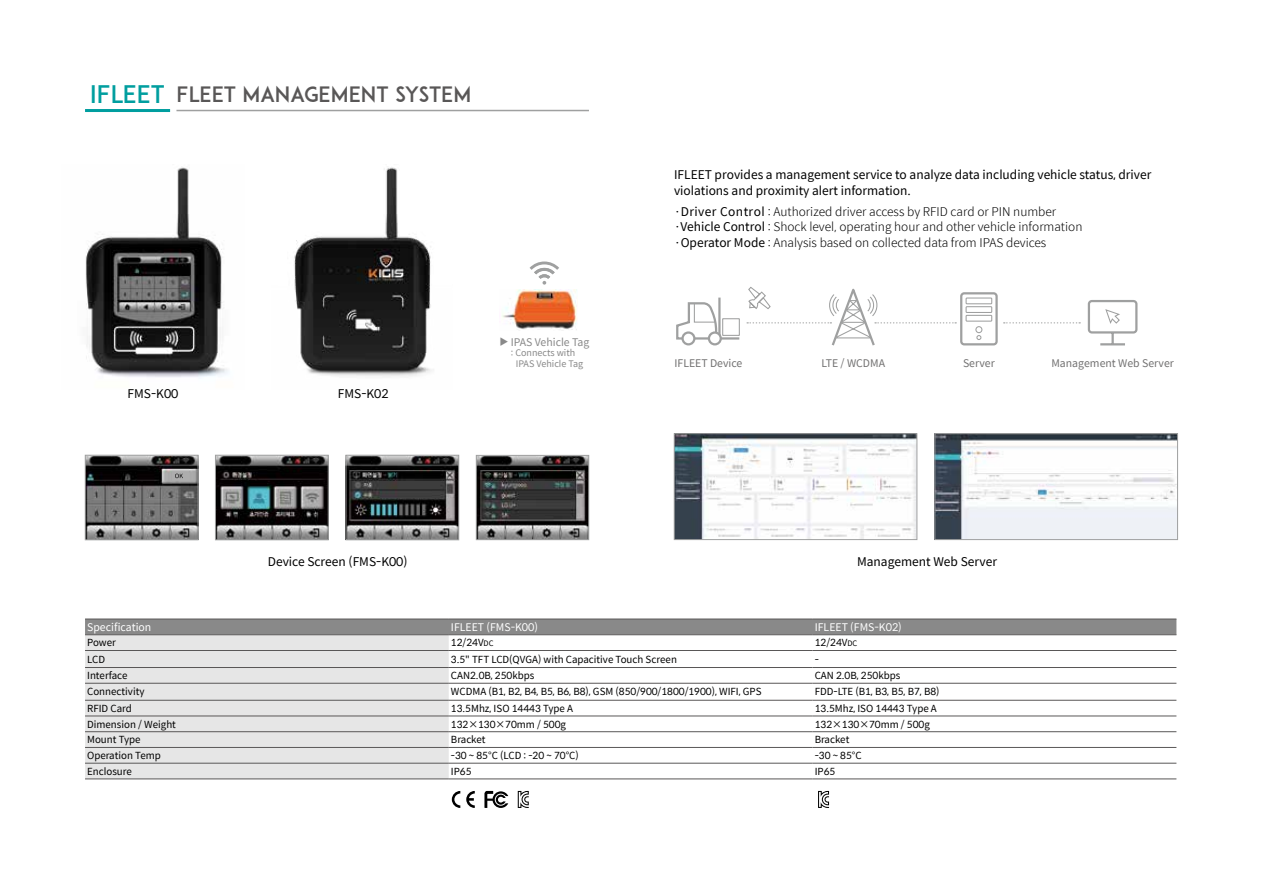
<style>
.page{position:relative;width:1263px;height:893px;background:#fff}
.page>*{position:absolute;margin:0;border:0;box-sizing:border-box;transform-origin:0 0}
.t1{font:21px "ADAM.CGPRO";color:#595757}
.t2{font:300 12px/15.8px "Spoqa Han Sans";color:#000}
.t3{font:12px/16.5px "Spoqa Han Sans";color:#000}
.t4{font:10.5px "Spoqa Han Sans";color:#727171}
.t5{font:10.5px "Spoqa Han Sans";color:#fff}
.t6{font:10.5px "Spoqa Han Sans";color:#898989}
.t7{font:9.75px "Spoqa Han Sans";color:#000}
.t8{font:9px/10.5px "Spoqa Han Sans";color:#898989}
.s1{font-size:24px;color:#009e9f}
.s2{font-size:9px}
.s3{font-weight:400}
.s4{font-size:7.5px}
</style>
<div class="page">
<div style="left:85px;top:620px;width:1091px;height:14px;background:#898989"></div>
<div style="left:85px;top:635px;width:364px;height:143px;background:#e6e6e6"></div>
<svg style="left:449px;top:635px;width:727px;height:128px"></svg>
<hr style="left:85px;top:778px;width:364px;height:1px;background:#595757">
<hr style="left:449px;top:778px;width:364px;height:1px;background:#595757">
<hr style="left:813px;top:778px;width:363px;height:1px;background:#595757">
<hr style="left:85px;top:650px;width:364px;height:1px;background:#595757">
<hr style="left:85px;top:667px;width:364px;height:1px;background:#595757">
<hr style="left:85px;top:683px;width:364px;height:1px;background:#595757">
<hr style="left:85px;top:700px;width:364px;height:1px;background:#595757">
<hr style="left:85px;top:716px;width:364px;height:1px;background:#595757">
<hr style="left:85px;top:731px;width:364px;height:1px;background:#595757">
<hr style="left:85px;top:747px;width:364px;height:1px;background:#595757">
<hr style="left:85px;top:763px;width:364px;height:1px;background:#595757">
<hr style="left:449px;top:650px;width:364px;height:1px;background:#595757">
<hr style="left:813px;top:650px;width:363px;height:1px;background:#595757">
<hr style="left:449px;top:667px;width:364px;height:1px;background:#595757">
<hr style="left:813px;top:667px;width:363px;height:1px;background:#595757">
<hr style="left:449px;top:683px;width:364px;height:1px;background:#595757">
<hr style="left:813px;top:683px;width:363px;height:1px;background:#595757">
<hr style="left:449px;top:700px;width:364px;height:1px;background:#595757">
<hr style="left:813px;top:700px;width:363px;height:1px;background:#595757">
<hr style="left:449px;top:716px;width:364px;height:1px;background:#595757">
<hr style="left:813px;top:716px;width:363px;height:1px;background:#595757">
<hr style="left:449px;top:731px;width:364px;height:1px;background:#595757">
<hr style="left:813px;top:731px;width:363px;height:1px;background:#595757">
<hr style="left:449px;top:747px;width:364px;height:1px;background:#595757">
<hr style="left:813px;top:747px;width:363px;height:1px;background:#595757">
<hr style="left:449px;top:763px;width:364px;height:1px;background:#595757">
<hr style="left:813px;top:763px;width:363px;height:1px;background:#595757">
<hr style="left:85px;top:619px;width:364px;height:1px;background:#595757">
<hr style="left:449px;top:619px;width:364px;height:1px;background:#595757">
<hr style="left:813px;top:619px;width:363px;height:1px;background:#595757">
<hr style="left:85px;top:634px;width:364px;height:1px;background:#595757">
<hr style="left:449px;top:634px;width:364px;height:1px;background:#595757">
<hr style="left:813px;top:634px;width:363px;height:1px;background:#595757">
<svg style="left:518px;top:791px;width:11px;height:17px"></svg>
<svg style="left:452px;top:791px;width:8px;height:17px"></svg>
<svg style="left:466px;top:791px;width:9px;height:17px"></svg>
<svg style="left:484px;top:791px;width:24px;height:17px"></svg>
<svg style="left:818px;top:791px;width:11px;height:17px"></svg>
<hr style="left:85px;top:109px;width:85px;height:3px;background:#009e9f">
<hr style="left:176px;top:110px;width:413px;height:1px;background:#9fa0a0">
<img style="left:85px;top:167px;width:143px;height:210px">
<img style="left:294px;top:167px;width:138px;height:210px">
<img style="left:676px;top:435px;width:239px;height:103px">
<div style="left:674px;top:433px;width:243px;height:107px;border:1px solid #9fa0a0"></div>
<img style="left:937px;top:435px;width:239px;height:103px">
<div style="left:935px;top:433px;width:243px;height:107px;border:1px solid #9fa0a0"></div>
<img style="left:502px;top:290px;width:75px;height:40px">
<svg style="left:530px;top:261px;width:29px;height:24px"></svg>
<img style="left:217px;top:457px;width:109px;height:81px">
<div style="left:215px;top:455px;width:113px;height:85px;border:1px solid #9fa0a0"></div>
<img style="left:348px;top:457px;width:109px;height:81px">
<div style="left:346px;top:455px;width:113px;height:85px;border:1px solid #9fa0a0"></div>
<img style="left:478px;top:457px;width:109px;height:81px">
<div style="left:476px;top:455px;width:113px;height:85px;border:1px solid #9fa0a0"></div>
<img style="left:87px;top:457px;width:109px;height:81px">
<div style="left:85px;top:455px;width:113px;height:85px;border:1px solid #9fa0a0"></div>
<svg style="left:175px;top:474px;width:8px;height:4px"></svg>
<svg style="left:1004px;top:322px;width:76px;height:2px"></svg>
<div style="left:681px;top:331px;width:14px;height:14px;border:2px solid #9fa0a0;border-radius:50%"></div>
<div style="left:708px;top:331px;width:14px;height:14px;border:2px solid #9fa0a0;border-radius:50%"></div>
<svg style="left:676px;top:297px;width:64px;height:44px"></svg>
<div style="left:960px;top:292px;width:38px;height:53px;border:2px solid #9fa0a0;border-radius:3px"></div>
<svg style="left:965px;top:297px;width:28px;height:43px"></svg>
<svg style="left:1087px;top:300px;width:51px;height:46px"></svg>
<svg style="left:747px;top:287px;width:209px;height:59px"></svg>
<h1 class="t1" style="left:90px;top:81px;width:383px"><span class="s1">IFLEET</span> FLEET MANAGEMENT SYSTEM</h1>
<p class="t3" style="left:128px;top:385px;width:52px">FMS-K00</p>
<p class="t3" style="left:338px;top:385px;width:52px">FMS-K02</p>
<p class="t6" style="left:500px;top:336px;width:91px"><span class="s2">▶</span> IPAS Vehicle Tag</p>
<p class="t8" style="left:516px;top:348px;width:69px;text-indent:-5px">: Connects with<br>IPAS Vehicle Tag</p>
<p class="t3" style="left:674px;top:166px;width:479px">IFLEET provides a management service to analyze data including vehicle status, driver violations and proximity alert information.</p>
<p class="t2" style="left:674px;top:204px;width:410px"><span class="s3">·Driver Control</span> : Authorized driver access by RFID card or PIN number <span class="s3">·Vehicle Control</span> : Shock level, operating hour and other vehicle information <span class="s3">·Operator Mode</span> : Analysis based on collected data from IPAS devices</p>
<p class="t4" style="left:674px;top:357px;width:69px">IFLEET Device</p>
<p class="t4" style="left:821px;top:357px;width:65px">LTE / WCDMA</p>
<p class="t4" style="left:963px;top:357px;width:33px">Server</p>
<p class="t4" style="left:1051px;top:357px;width:124px">Management Web Server</p>
<p class="t3" style="left:268px;top:553px;width:141px">Device Screen (FMS-K00)</p>
<p class="t3" style="left:857px;top:553px;width:141px">Management Web Server</p>
<p class="t5" style="left:87px;top:621px;width:66px">Specification</p>
<p class="t5" style="left:451px;top:621px;width:89px">IFLEET (FMS-K00)</p>
<p class="t5" style="left:815px;top:621px;width:89px">IFLEET (FMS-K02)</p>
<p class="t7" style="left:87px;top:637px;width:30px">Power</p>
<p class="t7" style="left:451px;top:637px;width:44px">12/24V<span class="s4">DC</span></p>
<p class="t7" style="left:815px;top:637px;width:44px">12/24V<span class="s4">DC</span></p>
<p class="t7" style="left:87px;top:654px;width:19px">LCD</p>
<p class="t7" style="left:451px;top:654px;width:227px">3.5" TFT LCD(QVGA) with Capacitive Touch Screen</p>
<p class="t7" style="left:815px;top:654px;width:6px">-</p>
<p class="t7" style="left:87px;top:670px;width:42px">Interface</p>
<p class="t7" style="left:451px;top:670px;width:85px">CAN2.0B, 250kbps</p>
<p class="t7" style="left:815px;top:670px;width:87px">CAN 2.0B, 250kbps</p>
<p class="t7" style="left:87px;top:686px;width:59px">Connectivity</p>
<p class="t7" style="left:451px;top:686px;width:312px">WCDMA (B1, B2, B4, B5, B6, B8), GSM (850/900/1800/1900), WIFI, GPS</p>
<p class="t7" style="left:815px;top:686px;width:126px">FDD-LTE (B1, B3, B5, B7, B8)</p>
<p class="t7" style="left:87px;top:703px;width:46px">RFID Card</p>
<p class="t7" style="left:451px;top:703px;width:124px">13.5Mhz, ISO 14443 Type A</p>
<p class="t7" style="left:815px;top:703px;width:124px">13.5Mhz, ISO 14443 Type A</p>
<p class="t7" style="left:87px;top:718px;width:90px">Dimension / Weight</p>
<p class="t7" style="left:451px;top:718px;width:117px">132×130×70mm / 500g</p>
<p class="t7" style="left:815px;top:718px;width:117px">132×130×70mm / 500g</p>
<p class="t7" style="left:87px;top:734px;width:55px">Mount Type</p>
<p class="t7" style="left:451px;top:734px;width:36px">Bracket</p>
<p class="t7" style="left:815px;top:734px;width:36px">Bracket</p>
<p class="t7" style="left:87px;top:750px;width:75px">Operation Temp</p>
<p class="t7" style="left:451px;top:750px;width:129px">-30 ~ 85°C (LCD : -20 ~ 70°C)</p>
<p class="t7" style="left:815px;top:750px;width:49px">-30 ~ 85°C</p>
<p class="t7" style="left:87px;top:766px;width:46px">Enclosure</p>
<p class="t7" style="left:451px;top:766px;width:22px">IP65</p>
<p class="t7" style="left:815px;top:766px;width:22px">IP65</p>
</div>
